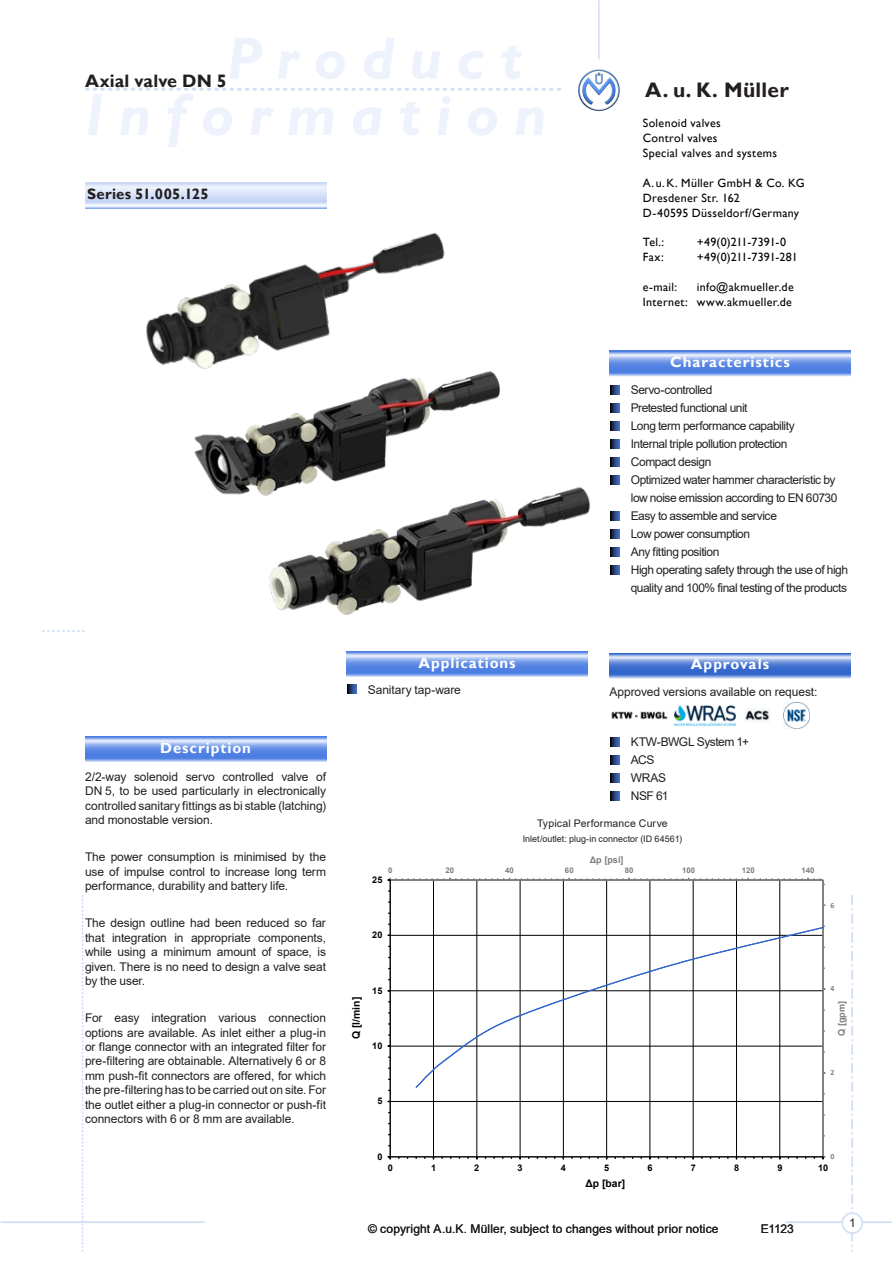
<style>
.page{position:relative;width:893px;height:1263px;background:#fff}
.page>*{position:absolute;margin:0;border:0;box-sizing:border-box;transform-origin:0 0}
.t1{font:700 21px "Gill Sans";letter-spacing:.01em;color:#231f20}
.t2{font:700 18px "Gill Sans";letter-spacing:.005em;color:#231f20}
.t3{font:700 15px "Gill Sans";letter-spacing:.065em;color:#fff}
.t4{font:700 15px "Gill Sans";letter-spacing:.015em;color:#231f20}
.t5{font:12px/14.4px "Arial";letter-spacing:-.025em;color:#231f20;text-align:justify}
.t6{font:12px/14.9px "Gill Sans";letter-spacing:.025em;color:#000}
.t7{font:12px "Arial";letter-spacing:.015em;color:#231f20}
.t8{font:12px "Gill Sans";color:#000}
.t9{font:12px "Gill Sans";letter-spacing:-.005em;color:#000}
.t10{font:10.5px "Arial";letter-spacing:.015em;color:#231f20}
.t11{font:700 10.35px "Arial";color:#000}
.t12{font:700 9.15px "Arial";color:#000}
.t13{font:700 9.15px "Arial";letter-spacing:-.005em;color:#7d7d7d}
.t14{font:9px "Arial";color:#231f20}
.t15{font:700 7.8px "Arial";letter-spacing:.005em;color:#7d7d7d}
.t16{font:700 7.8px "Calibri";color:#7d7d7d}
</style>
<div class="page">
<svg style="left:87px;top:88px;width:473px;height:3px"></svg>
<hr style="left:598px;top:1px;width:2px;height:58px;background:#d2dff8">
<hr style="left:786px;top:1221px;width:105px;height:2px;background:#d2dff8">
<svg style="left:82px;top:895px;width:1px;height:356px"></svg>
<svg style="left:851px;top:895px;width:2px;height:356px"></svg>
<hr style="left:1px;top:1221px;width:203px;height:2px;background:#d2dff8">
<svg style="left:43px;top:630px;width:41px;height:2px"></svg>
<img style="left:578px;top:69px;width:19px;height:31px">
<div style="left:842px;top:1213px;width:20px;height:20px;background:#fff;border-radius:50%"></div>
<div style="left:842px;top:1212px;width:21px;height:22px;border:2px solid #d2dff8;border-radius:50%"></div>
<img style="left:194px;top:441px;width:55px;height:54px">
<img style="left:85px;top:182px;width:415px;height:259px">
<img style="left:249px;top:419px;width:342px;height:258px">
<hr style="left:390px;top:1101px;width:433px;height:1px;background:#000">
<hr style="left:390px;top:1046px;width:433px;height:1px;background:#000">
<hr style="left:390px;top:990px;width:433px;height:1px;background:#000">
<hr style="left:390px;top:935px;width:433px;height:1px;background:#000">
<hr style="left:433px;top:880px;width:1px;height:277px;background:#000">
<hr style="left:476px;top:880px;width:1px;height:277px;background:#000">
<hr style="left:520px;top:880px;width:1px;height:277px;background:#000">
<hr style="left:563px;top:880px;width:1px;height:277px;background:#000">
<hr style="left:606px;top:880px;width:1px;height:277px;background:#000">
<hr style="left:650px;top:880px;width:1px;height:277px;background:#000">
<hr style="left:693px;top:880px;width:1px;height:277px;background:#000">
<hr style="left:736px;top:880px;width:1px;height:277px;background:#000">
<hr style="left:779px;top:880px;width:1px;height:277px;background:#000">
<hr style="left:390px;top:879px;width:433px;height:2px;background:#7d7d7d">
<hr style="left:822px;top:880px;width:2px;height:277px;background:#7d7d7d">
<svg style="left:610px;top:878px;width:215px;height:7px"></svg>
<hr style="left:390px;top:880px;width:1px;height:277px;background:#000">
<svg style="left:387px;top:878px;width:219px;height:3px"></svg>
<hr style="left:390px;top:1156px;width:433px;height:1px;background:#000">
<svg style="left:416px;top:926px;width:407px;height:161px"></svg>
<svg style="left:85px;top:183px;width:241px;height:25px;background:#d9e3f8"></svg>
<svg style="left:85px;top:736px;width:241px;height:26px;background:#7da1e9"></svg>
<svg style="left:347px;top:651px;width:241px;height:26px;background:#7da1ea"></svg>
<svg style="left:609px;top:351px;width:241px;height:25px;background:#7da1e9"></svg>
<svg style="left:609px;top:653px;width:241px;height:26px;background:#6d92da"></svg>
<img style="left:611px;top:711px;width:57px;height:9px">
<img style="left:675px;top:705px;width:60px;height:20px">
<img style="left:784px;top:703px;width:25px;height:25px">
<img style="left:744px;top:708px;width:26px;height:15px">
<h2 class="t2" style="left:85px;top:70px;width:143px">Axial valve DN 5</h2>
<p class="t4" style="left:87px;top:185px;width:123px">Series 51.005.125</p>
<p class="t3" style="left:160px;top:738px;width:92px">Description</p>
<p class="t5" style="left:85px;top:769px;width:242px">2/2-way solenoid servo controlled valve of DN 5, to be used particularly in electronically controlled sanitary fittings as bi stable (latching) and monostable version.</p>
<p class="t5" style="left:85px;top:850px;width:242px">The power consumption is minimised by the use of impulse control to increase long term performance, durability and battery life.</p>
<p class="t5" style="left:85px;top:916px;width:242px">The design outline had been reduced so far that integration in appropriate components, while using a minimum amount of space, is given. There is no need to design a valve seat by the user.</p>
<p class="t5" style="left:85px;top:1011px;width:242px">For easy integration various connection options are available. As inlet either a plug-in or flange connector with an integrated filter for pre-filtering are obtainable. Alternatively 6 or 8 mm push-fit connectors are offered, for which the pre-filtering has to be carried out on site. For the outlet either a plug-in connector or push-fit connectors with 6 or 8 mm are available.</p>
<h1 class="t1" style="left:645px;top:77px;width:145px">A. u. K. Müller</h1>
<p class="t6" style="left:643px;top:116px;width:136px">Solenoid valves<br>Control valves<br>Special valves and systems</p>
<p class="t6" style="left:643px;top:175px;width:163px">A.u.K. Müller GmbH &amp; Co. KG<br>Dresdener Str. 162<br>D-40595 Düsseldorf/Germany</p>
<p class="t6" style="left:643px;top:235px;width:23px">Tel.:</p>
<p class="t9" style="left:697px;top:235px;width:91px">+49(0)211-7391-0</p>
<p class="t6" style="left:643px;top:250px;width:22px">Fax:</p>
<p class="t8" style="left:697px;top:250px;width:102px">+49(0)211-7391-281</p>
<p class="t6" style="left:643px;top:279px;width:36px">e-mail:</p>
<p class="t6" style="left:643px;top:279px;width:152px;text-align:right">info@akmueller.de<br>Internet: www.akmueller.de</p>
<p class="t3" style="left:670px;top:353px;width:121px">Characteristics</p>
<p class="t5" style="left:631px;top:381px;width:219px;line-height:18px;text-align:left">Servo-controlled<br>Pretested functional unit<br>Long term performance capability<br>Internal triple pollution protection<br>Compact design<br>Optimized water hammer characteristic by low noise emission according to EN 60730<br>Easy to assemble and service<br>Low power consumption<br>Any fitting position<br>High operating safety through the use of high quality and 100% final testing of the products</p>
<p class="t3" style="left:418px;top:653px;width:99px">Applications</p>
<p class="t5" style="left:368px;top:682px;width:95px">Sanitary tap-ware</p>
<p class="t3" style="left:691px;top:655px;width:80px">Approvals</p>
<p class="t5" style="left:609px;top:684px;width:209px">Approved versions available on request:</p>
<p class="t5" style="left:631px;top:733px;width:120px;line-height:18px;text-align:left">KTW-BWGL System 1+<br>ACS<br>WRAS<br>NSF 61</p>
<p class="t10" style="left:537px;top:816px;width:132px">Typical Performance Curve</p>
<p class="t14" style="left:523px;top:833px;width:161px">Inlet/outlet: plug-in connector (ID 64561)</p>
<p class="t13" style="left:590px;top:853px;width:35px">Δp [psi]</p>
<p class="t15" style="left:388px;top:865px;width:6px">0</p>
<p class="t15" style="left:446px;top:865px;width:10px">20</p>
<p class="t15" style="left:505px;top:865px;width:10px">40</p>
<p class="t15" style="left:565px;top:865px;width:10px">60</p>
<p class="t15" style="left:625px;top:865px;width:10px">80</p>
<p class="t15" style="left:682px;top:865px;width:14px">100</p>
<p class="t15" style="left:742px;top:865px;width:14px">120</p>
<p class="t15" style="left:802px;top:865px;width:14px">140</p>
<p class="t12" style="left:372px;top:873px;width:12px">25</p>
<p class="t12" style="left:372px;top:929px;width:12px">20</p>
<p class="t12" style="left:372px;top:984px;width:12px">15</p>
<p class="t16" style="left:830px;top:900px;width:5px">6</p>
<p class="t16" style="left:830px;top:984px;width:5px">4</p>
<p class="t11" style="left:349px;top:1039px;width:44px;rotate:-90deg">Q [l/min]</p>
<p class="t13" style="left:835px;top:1036px;width:36px;rotate:-90deg">Q [gpm]</p>
<p class="t12" style="left:372px;top:1039px;width:12px">10</p>
<p class="t12" style="left:377px;top:1095px;width:7px">5</p>
<p class="t12" style="left:377px;top:1150px;width:7px">0</p>
<p class="t16" style="left:830px;top:1068px;width:5px">2</p>
<p class="t16" style="left:830px;top:1151px;width:5px">0</p>
<p class="t12" style="left:388px;top:1161px;width:7px">0</p>
<p class="t12" style="left:431px;top:1161px;width:7px">1</p>
<p class="t12" style="left:474px;top:1161px;width:7px">2</p>
<p class="t12" style="left:518px;top:1161px;width:7px">3</p>
<p class="t12" style="left:561px;top:1161px;width:7px">4</p>
<p class="t12" style="left:604px;top:1161px;width:7px">5</p>
<p class="t12" style="left:647px;top:1161px;width:7px">6</p>
<p class="t12" style="left:691px;top:1161px;width:7px">7</p>
<p class="t12" style="left:734px;top:1161px;width:7px">8</p>
<p class="t12" style="left:777px;top:1161px;width:7px">9</p>
<p class="t12" style="left:818px;top:1161px;width:12px">10</p>
<p class="t11" style="left:585px;top:1176px;width:41px">Δp [bar]</p>
<p class="t7" style="left:368px;top:1221px;width:352px">© copyright A.u.K. Müller, subject to changes without prior notice</p>
<p class="t5" style="left:761px;top:1222px;width:35px">E1123</p>
<p class="t5" style="left:849px;top:1215px;width:8px">1</p>
</div>
